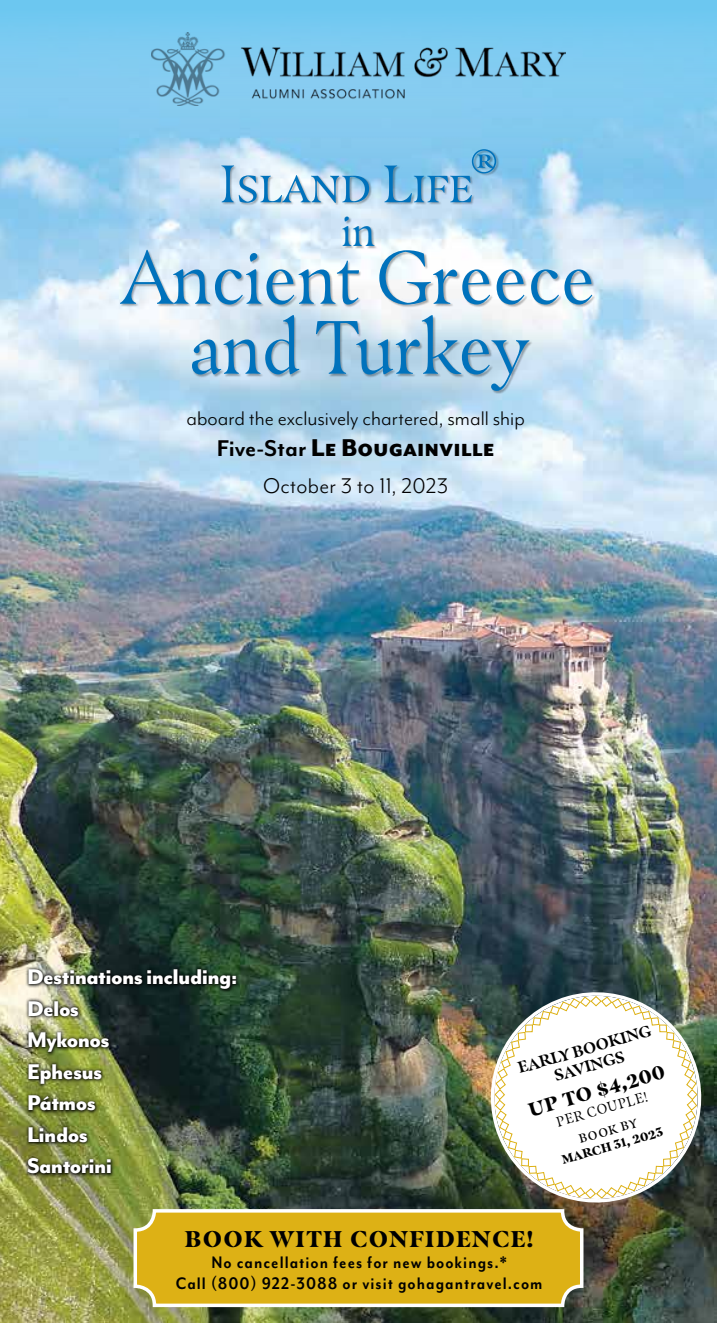
<style>
.page{position:relative;width:717px;height:1323px;background:#fff}
.page>*{position:absolute;margin:0;border:0;box-sizing:border-box;transform-origin:0 0}
.t1{font:300 75.25px/70px "Masqualero";letter-spacing:-.01em;color:#0072bc;text-align:center}
.t2{font:300 52.5px "Masqualero";color:#0072bc}
.t3{font:300 43.75px "Masqualero";color:#0072bc}
.t4{font:800 28px "Mr Eaves Mod OT";color:#000}
.t5{font:800 24.5px/31.5px "Mr Eaves Mod OT";letter-spacing:-.025em;color:#fff}
.t6{font:24.5px "Mr Eaves Mod OT";letter-spacing:.01em;color:#000}
.t7{font:22.75px "Mr Eaves Mod OT";color:#000}
.t8{font:900 22.75px "Masqualero";letter-spacing:.06em;color:#000}
.t9{font:700 19.25px/21px "Mr Eaves Mod OT";letter-spacing:.06em;color:#000;text-align:center;scale:.9 1}
.t10{font:900 19.25px "Masqualero";color:#000}
.t11{font:700 15.75px/17.5px "Masqualero";color:#000;text-align:center}
.t12{font:14px "Masqualero";color:#000;scale:.95 1}
.t13{font:900 12.25px "Masqualero";color:#000}
.t14{font:600 12.25px "Masqualero";color:#000;scale:.95 1}
.s1{font-weight:700;font-size:26.25px}
</style>
<div class="page">
<img style="left:0;top:0;width:717px;height:1323px">
<img style="left:481px;top:982px;width:230px;height:230px">
<div style="left:135px;top:1211px;width:446px;height:94px;background:#ddb115;border-radius:19px"></div>
<div style="left:133px;top:1209px;width:450px;height:98px;border:4px solid #fff;border-radius:19px"></div>
<img style="left:23px;top:966px;width:216px;height:211px">
<div style="left:120px;top:150px;width:475px;height:243px;background:#000;opacity:.31"></div>
<img style="left:152px;top:33px;width:413px;height:73px">
<h2 class="t2" style="left:219px;top:152px;width:279px">Island Life®</h2>
<h3 class="t3" style="left:341px;top:204px;width:35px">in</h3>
<h1 class="t1" style="left:121px;top:242px;width:475px">Ancient Greece and Turkey</h1>
<p class="t7" style="left:186px;top:406px;width:340px">aboard the exclusively chartered, small ship</p>
<h3 class="t4" style="left:217px;top:431px;width:279px"><span class="s1">Five-Star</span> Le Bougainville</h3>
<p class="t6" style="left:263px;top:472px;width:187px">October 3 to 11, 2023</p>
<p class="t5" style="left:27px;top:961px;width:212px">Destinations including:<br>Delos<br>Mykonos<br>Ephesus<br>Pátmos<br>Lindos<br>Santorini</p>
<p class="t11" style="left:516px;top:1060px;width:139px;rotate:-16deg">EARLY BOOKING<br>SAVINGS</p>
<p class="t14" style="left:577px;top:1132px;width:65px;rotate:-16deg">BOOK BY</p>
<p class="t10" style="left:525px;top:1098px;width:142px;rotate:-16deg">UP TO $4,200</p>
<p class="t12" style="left:554px;top:1114px;width:100px;rotate:-16deg">PER COUPLE!</p>
<p class="t13" style="left:560px;top:1153px;width:106px;rotate:-16deg">MARCH 31, 2023</p>
<p class="t8" style="left:185px;top:1224px;width:350px">BOOK WITH CONFIDENCE!</p>
<p class="t9" style="left:176px;top:1251px;width:409px">No cancellation fees for new bookings.*<br>Call (800) 922-3088 or visit gohagantravel.com</p>
</div>
